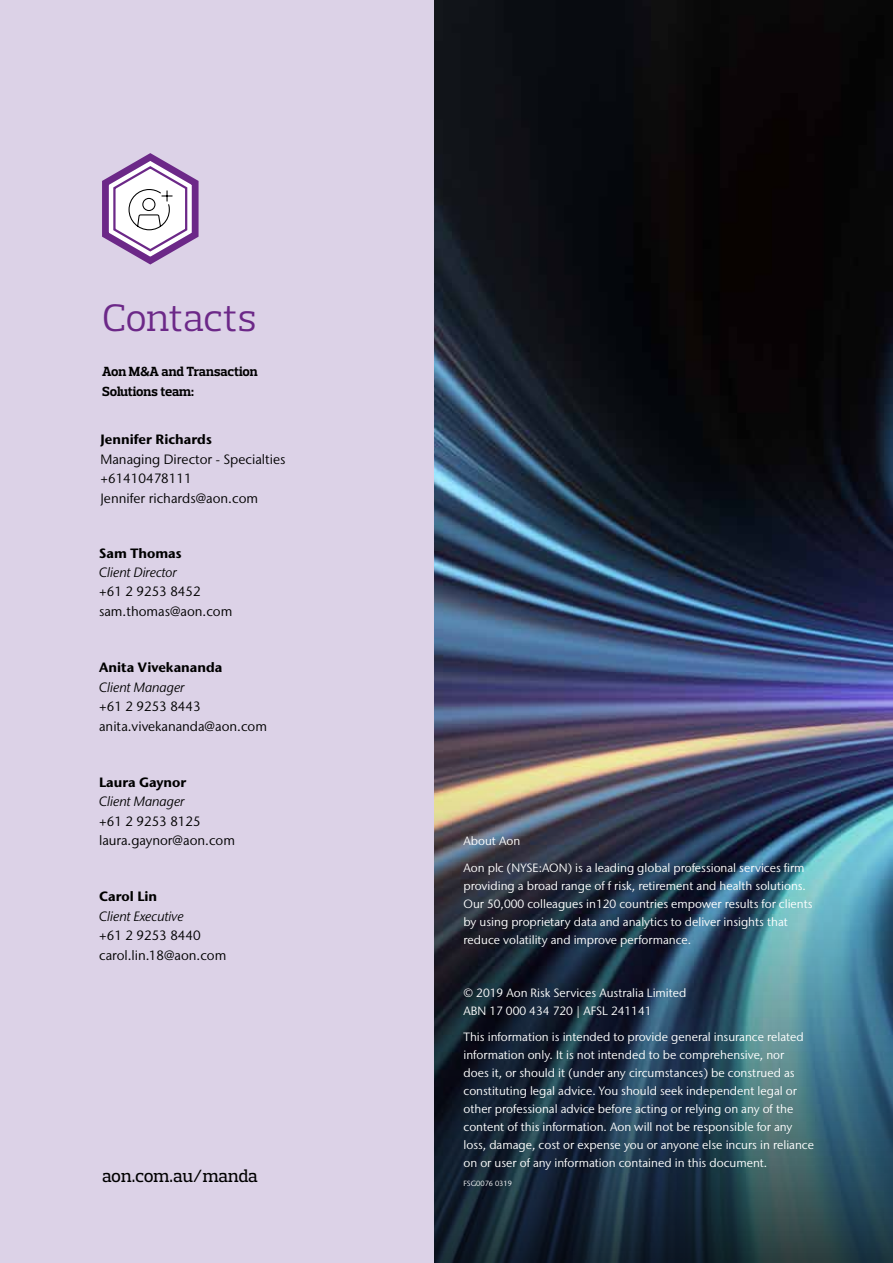
<style>
.page{position:relative;width:893px;height:1263px;background:#fff}
.page>*{position:absolute;margin:0;border:0;box-sizing:border-box;transform-origin:0 0}
.t1{font:39px "Prelo Slab";letter-spacing:-.01em;color:#6c2888}
.t2{font:500 18px "Prelo Slab";letter-spacing:-.01em;color:#000}
.t3{font:13.5px/19.5px "Stone Sans IIITC Pro";color:#000}
.t4{font:700 13.5px "Stone Sans IIITC Pro";color:#000}
.t5{font:italic 13.5px "Stone Sans IIITC Pro";color:#000}
.t6{font:700 13.5px/19.5px "Prelo Slab";letter-spacing:-.01em;color:#000}
.t7{font:12px/18px "Stone Sans IIITC Pro";color:#fff}
.t8{font:7.5px "Stone Sans IIITC Pro";color:#fff}
</style>
<div class="page">
<img style="left:434px;top:0;width:459px;height:664px">
<div style="left:0;top:0;width:434px;height:1263px;background:#dcd2e7"></div>
<img style="left:434px;top:664px;width:459px;height:599px">
<svg style="left:102px;top:153px;width:97px;height:112px"></svg>
<h1 class="t1" style="left:102px;top:294px;width:156px">Contacts</h1>
<p class="t6" style="left:102px;top:362px;width:157px">Aon M&amp;A and Transaction<br>Solutions team:</p>
<p class="t4" style="left:101px;top:431px;width:113px">Jennifer Richards</p>
<p class="t3" style="left:101px;top:449px;width:187px">Managing Director - Specialties +61410478111<br>Jennifer richards@aon.com</p>
<p class="t4" style="left:99px;top:544px;width:84px">Sam Thomas</p>
<p class="t5" style="left:99px;top:564px;width:79px">Client Director</p>
<p class="t3" style="left:99px;top:582px;width:135px">+61 2 9253 8452 sam.thomas@aon.com</p>
<p class="t4" style="left:99px;top:658px;width:125px">Anita Vivekananda</p>
<p class="t5" style="left:99px;top:678px;width:87px">Client Manager</p>
<p class="t3" style="left:99px;top:696px;width:169px">+61 2 9253 8443 anita.vivekananda@aon.com</p>
<p class="t4" style="left:99px;top:773px;width:89px">Laura Gaynor</p>
<p class="t5" style="left:99px;top:793px;width:87px">Client Manager</p>
<p class="t3" style="left:99px;top:811px;width:137px">+61 2 9253 8125 laura.gaynor@aon.com</p>
<p class="t4" style="left:99px;top:887px;width:60px">Carol Lin</p>
<p class="t5" style="left:99px;top:907px;width:86px">Client Executive</p>
<p class="t3" style="left:99px;top:925px;width:129px">+61 2 9253 8440 carol.lin.18@aon.com</p>
<h2 class="t2" style="left:102px;top:1164px;width:157px">aon.com.au/manda</h2>
<p class="t7" style="left:463px;top:832px;width:58px">About Aon</p>
<p class="t7" style="left:463px;top:858px;width:351px">Aon plc (NYSE:AON) is a leading global professional services firm providing a broad range of f risk, retirement and health solutions.<br>Our 50,000 colleagues in120 countries empower results for clients by using proprietary data and analytics to deliver insights that reduce volatility and improve performance.</p>
<p class="t7" style="left:463px;top:983px;width:224px">© 2019 Aon Risk Services Australia Limited<br>ABN 17 000 434 720 | AFSL 241141</p>
<p class="t7" style="left:463px;top:1028px;width:352px">This information is intended to provide general insurance related information only. It is not intended to be comprehensive, nor<br>does it, or should it (under any circumstances) be construed as constituting legal advice. You should seek independent legal or other professional advice before acting or relying on any of the content of this information. Aon will not be responsible for any loss, damage, cost or expense you or anyone else incurs in reliance on or user of any information contained in this document.</p>
<p class="t8" style="left:463px;top:1179px;width:50px">FSG0076 0319</p>
</div>
